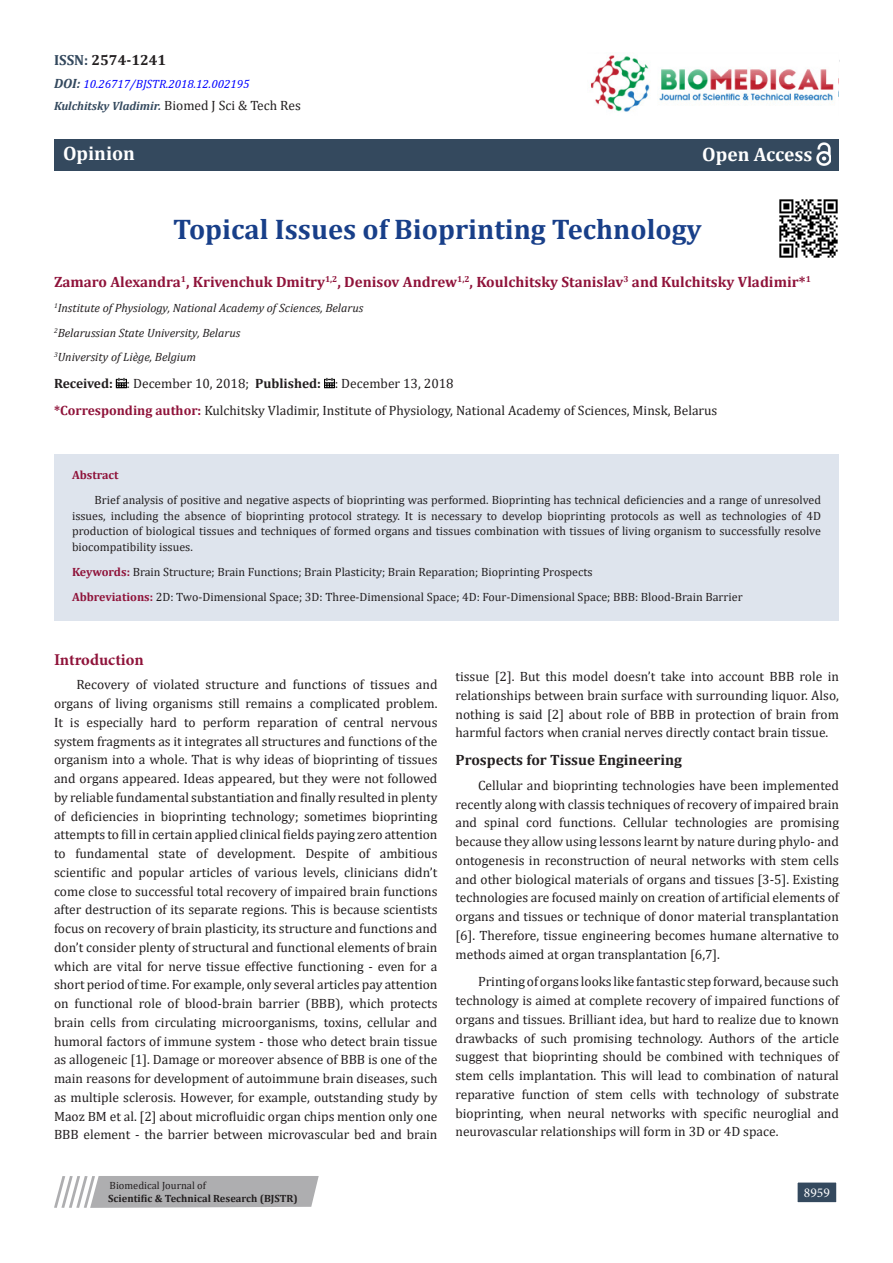
<style>
.page{position:relative;width:893px;height:1263px;background:#fff}
.page>*{position:absolute;margin:0;border:0;box-sizing:border-box;transform-origin:0 0}
.t1{font:700 28.5px "Cambria";color:#183f89}
.t2{font:700 19.5px "Cambria";color:#fff}
.t3{font:700 16.5px "Minion Pro";letter-spacing:-.005em;color:#8f133a}
.t4{font:700 15px "Cambria";color:#8f133a}
.t5{font:700 15px "Cambria";color:#231f20}
.t6{font:700 14.7px "Cambria";color:#231f20}
.t7{font:13.5px/18.8px "Cambria";color:#231f20;text-align:justify}
.t8{font:13.5px "Minion Pro";color:#fff}
.t9{font:12px/15.8px "Cambria";color:#231f20;text-align:justify}
.t10{font:italic 12px "Cambria";color:#231f20}
.t11{font:italic 700 12px "Cambria";color:#34495e}
.t12{font:italic 12px "Cambria";color:#00f}
.t13{font:700 12px "Cambria";color:#8f133a}
.t14{font:700 10.5px "Cambria";color:#231f20}
.t15{font:10.5px "Cambria";color:#231f20}
.s1{color:#34495e}
.s2{font-weight:700;font-size:13.5px;color:#34495e}
.s3{font-weight:400;font-style:normal;font-size:13.5px;color:#231f20}
.s4{font-weight:700}
.s5{font-weight:700;color:#8f133a}
</style>
<div class="page">
<div style="left:797px;top:1182px;width:40px;height:21px;background:#34495e"></div>
<div style="left:796px;top:1181px;width:42px;height:23px;border:2px solid #fff"></div>
<div style="left:54px;top:139px;width:785px;height:32px;background:#34495e"></div>
<svg style="left:54px;top:1176px;width:265px;height:32px"></svg>
<svg style="left:116px;top:378px;width:11px;height:10px"></svg>
<svg style="left:324px;top:378px;width:11px;height:10px"></svg>
<img style="left:591px;top:55px;width:243px;height:57px">
<img style="left:816px;top:143px;width:15px;height:23px">
<div style="left:54px;top:454px;width:785px;height:167px;background:#dee4ed"></div>
<img style="left:779px;top:199px;width:59px;height:59px">
<p class="t6" style="left:54px;top:50px;width:114px"><span class="s1">ISSN:</span> 2574-1241</p>
<p class="t12" style="left:54px;top:75px;width:197px"><span class="s2">DOI:</span> 10.26717/BJSTR.2018.12.002195</p>
<p class="t11" style="left:54px;top:98px;width:248px">Kulchitsky Vladimir. <span class="s3">Biomed J Sci &amp; Tech Res</span></p>
<p class="t2" style="left:63px;top:140px;width:74px">Opinion</p>
<p class="t2" style="left:702px;top:140px;width:112px">Open Access</p>
<p class="t1" style="left:173px;top:209px;width:530px">Topical Issues of Bioprinting Technology</p>
<p class="t4" style="left:54px;top:271px;width:758px">Zamaro Alexandra<sup>1</sup>, Krivenchuk Dmitry<sup>1,2</sup>, Denisov Andrew<sup>1,2</sup>, Koulchitsky Stanislav<sup>3</sup> and Kulchitsky Vladimir*<sup>1</sup></p>
<p class="t10" style="left:54px;top:299px;width:311px"><sup>1</sup>Institute of Physiology, National Academy of Sciences, Belarus</p>
<p class="t10" style="left:54px;top:324px;width:188px"><sup>2</sup>Belarussian State University, Belarus</p>
<p class="t10" style="left:54px;top:349px;width:144px"><sup>3</sup>University of Liège, Belgium</p>
<p class="t7" style="left:54px;top:374px;width:401px"><span class="s4">Received:</span> : December 10, 2018; <span class="s4">Published:</span> : December 13, 2018</p>
<p class="t7" style="left:54px;top:401px;width:665px"><span class="s5">*Corresponding author:</span> Kulchitsky Vladimir, Institute of Physiology, National Academy of Sciences, Minsk, Belarus</p>
<p class="t13" style="left:72px;top:466px;width:48px">Abstract</p>
<p class="t9" style="left:72px;top:492px;width:750px;text-indent:22px">Brief analysis of positive and negative aspects of bioprinting was performed. Bioprinting has technical deficiencies and a range of unresolved issues, including the absence of bioprinting protocol strategy. It is necessary to develop bioprinting protocols as well as technologies of 4D production of biological tissues and techniques of formed organs and tissues combination with tissues of living organism to successfully resolve biocompatibility issues.</p>
<p class="t9" style="left:72px;top:564px;width:522px"><span class="s5">Keywords:</span> Brain Structure; Brain Functions; Brain Plasticity; Brain Reparation; Bioprinting Prospects</p>
<p class="t9" style="left:72px;top:589px;width:672px"><span class="s5">Abbreviations:</span> 2D: Two-Dimensional Space; 3D: Three-Dimensional Space; 4D: Four-Dimensional Space; BBB: Blood-Brain Barrier</p>
<p class="t3" style="left:54px;top:648px;width:91px">Introduction</p>
<p class="t7" style="left:54px;top:675px;width:385px;text-indent:22px">Recovery of violated structure and functions of tissues and organs of living organisms still remains a complicated problem.<br>It is especially hard to perform reparation of central nervous system fragments as it integrates all structures and functions of the organism into a whole. That is why ideas of bioprinting of tissues and organs appeared. Ideas appeared, but they were not followed by reliable fundamental substantiation and finally resulted in plenty of deficiencies in bioprinting technology; sometimes bioprinting attempts to fill in certain applied clinical fields paying zero attention to fundamental state of development. Despite of ambitious scientific and popular articles of various levels, clinicians didn’t come close to successful total recovery of impaired brain functions after destruction of its separate regions. This is because scientists focus on recovery of brain plasticity, its structure and functions and don’t consider plenty of structural and functional elements of brain which are vital for nerve tissue effective functioning - even for a short period of time. For example, only several articles pay attention on functional role of blood-brain barrier (BBB), which protects brain cells from circulating microorganisms, toxins, cellular and humoral factors of immune system - those who detect brain tissue as allogeneic [1]. Damage or moreover absence of BBB is one of the main reasons for development of autoimmune brain diseases, such as multiple sclerosis. However, for example, outstanding study by Maoz BM et al. [2] about microfluidic organ chips mention only one BBB element - the barrier between microvascular bed and brain</p>
<p class="t7" style="left:455px;top:667px;width:385px">tissue [2]. But this model doesn’t take into account BBB role in relationships between brain surface with surrounding liquor. Also, nothing is said [2] about role of BBB in protection of brain from harmful factors when cranial nerves directly contact brain tissue.</p>
<p class="t5" style="left:455px;top:749px;width:228px">Prospects for Tissue Engineering</p>
<p class="t7" style="left:455px;top:776px;width:385px;text-indent:22px">Cellular and bioprinting technologies have been implemented recently along with classis techniques of recovery of impaired brain and spinal cord functions. Cellular technologies are promising because they allow using lessons learnt by nature during phylo- and ontogenesis in reconstruction of neural networks with stem cells and other biological materials of organs and tissues [3-5]. Existing technologies are focused mainly on creation of artificial elements of organs and tissues or technique of donor material transplantation [6]. Therefore, tissue engineering becomes humane alternative to methods aimed at organ transplantation [6,7].</p>
<p class="t7" style="left:455px;top:972px;width:385px;text-indent:22px">Printing of organs looks like fantastic step forward, because such technology is aimed at complete recovery of impaired functions of organs and tissues. Brilliant idea, but hard to realize due to known drawbacks of such promising technology. Authors of the article suggest that bioprinting should be combined with techniques of stem cells implantation. This will lead to combination of natural reparative function of stem cells with technology of substrate bioprinting, when neural networks with specific neuroglial and neurovascular relationships will form in 3D or 4D space.</p>
<p class="t15" style="left:110px;top:1179px;width:98px">Biomedical Journal of</p>
<p class="t14" style="left:108px;top:1191px;width:191px">Scientific &amp; Technical Research (BJSTR)</p>
<p class="t8" style="left:804px;top:1184px;width:27px">8959</p>
</div>
